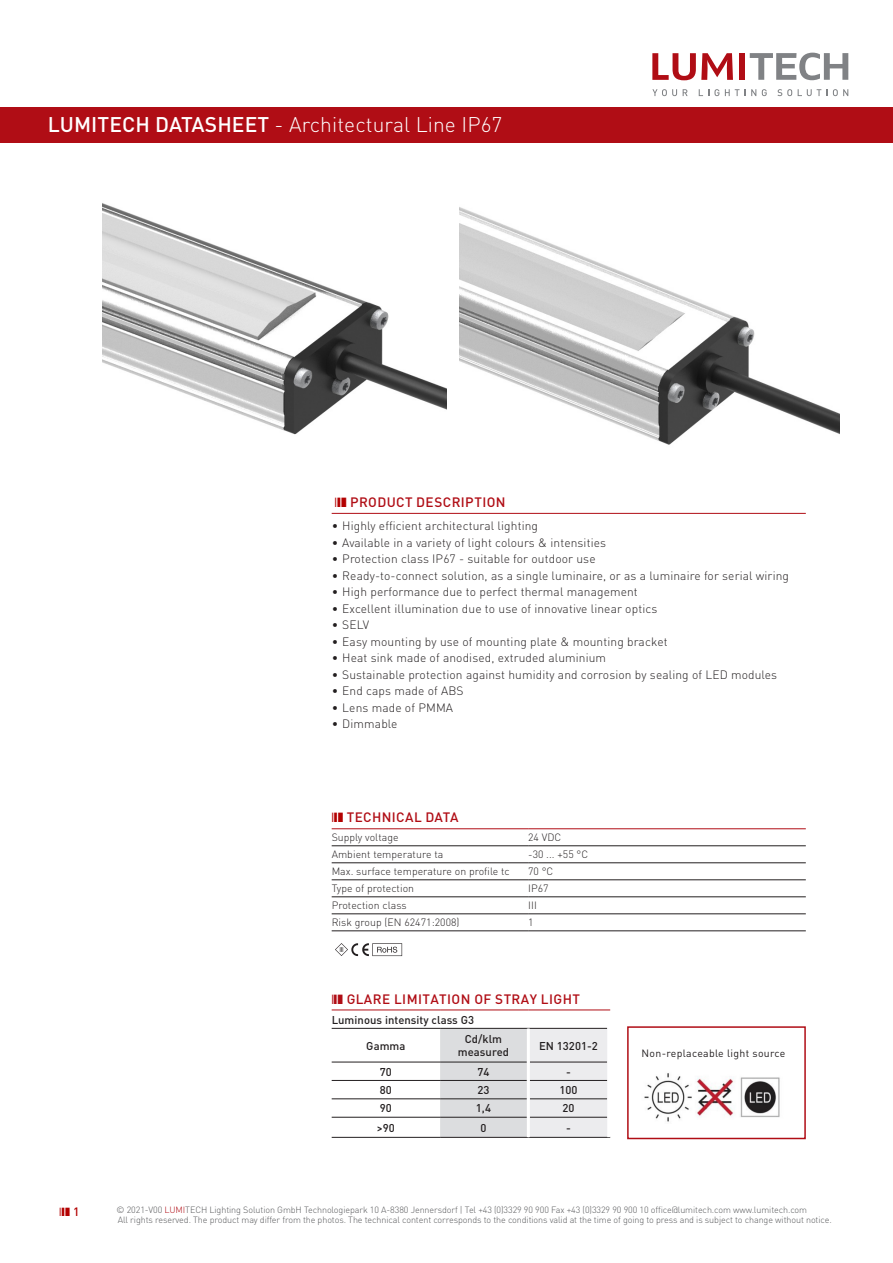
<style>
.page{position:relative;width:893px;height:1263px;background:#fff}
.page>*{position:absolute;margin:0;border:0;box-sizing:border-box;transform-origin:0 0}
.t1{font:300 21px "DIN Pro";letter-spacing:.005em;color:#fff}
.Katalog_Grundtext{font:500 13.5px "DIN Pro";letter-spacing:.03em;color:#b00d15}
.Absatzformat_1{font:500 13.5px "DIN Pro";letter-spacing:.03em;color:#b00d15}
.grouptext_title_firs{font:500 13.5px "DIN Pro";letter-spacing:.025em;color:#b00d15}
.t2{font:300 12px "DIN Pro";letter-spacing:.01em;color:#231f20}
.t3{font:500 12px "DIN Pro";color:#b30101}
.tbl_order_data_conte{font:500 11.25px "DIN Pro";letter-spacing:.005em;color:#231f20}
.TAB_medium_left-ali{font:500 11.25px "DIN Pro";letter-spacing:.005em;color:#231f20}
.tbl_technical_data_k{font:300 10.5px "DIN Pro";letter-spacing:.005em;color:#231f20}
.tbl_technical_data_c{font:300 10.5px "DIN Pro";letter-spacing:.005em;color:#231f20}
.Bullets{font:10.5px "DIN Pro";letter-spacing:.03em;color:#231f20}
.t4{font:300 9px/10.8px "DIN Pro";letter-spacing:-.01em;color:#57585a}
.s1{font-weight:500}
.s2{color:#b30101}
.s3{color:#b00d15}
</style>
<div class="page">
<div style="left:0;top:107px;width:893px;height:36px;background:#b00d15"></div>
<svg style="left:652px;top:89px;width:25px;height:7px"></svg>
<svg style="left:683px;top:89px;width:5px;height:7px"></svg>
<svg style="left:699px;top:89px;width:20px;height:7px"></svg>
<svg style="left:725px;top:89px;width:31px;height:7px"></svg>
<svg style="left:762px;top:89px;width:5px;height:7px"></svg>
<svg style="left:777px;top:89px;width:15px;height:7px"></svg>
<svg style="left:798px;top:89px;width:29px;height:7px"></svg>
<svg style="left:833px;top:89px;width:15px;height:7px"></svg>
<svg style="left:750px;top:53px;width:98px;height:27px"></svg>
<div style="left:739px;top:53px;width:6px;height:27px;background:#b00d15"></div>
<svg style="left:652px;top:53px;width:81px;height:27px"></svg>
<hr style="left:332px;top:513px;width:474px;height:1px;background:#b00d15">
<hr style="left:332px;top:845px;width:196px;height:1px;background:#231f20">
<hr style="left:332px;top:828px;width:196px;height:1px;background:#b00d15">
<hr style="left:528px;top:828px;width:278px;height:1px;background:#b00d15">
<hr style="left:528px;top:845px;width:278px;height:1px;background:#231f20">
<hr style="left:332px;top:862px;width:196px;height:1px;background:#231f20">
<hr style="left:528px;top:862px;width:278px;height:1px;background:#231f20">
<hr style="left:332px;top:879px;width:196px;height:1px;background:#231f20">
<hr style="left:528px;top:879px;width:278px;height:1px;background:#231f20">
<hr style="left:332px;top:896px;width:196px;height:1px;background:#231f20">
<hr style="left:528px;top:896px;width:278px;height:1px;background:#231f20">
<hr style="left:332px;top:913px;width:196px;height:1px;background:#231f20">
<hr style="left:332px;top:930px;width:196px;height:1px;background:#231f20">
<hr style="left:528px;top:913px;width:278px;height:1px;background:#231f20">
<hr style="left:528px;top:930px;width:278px;height:1px;background:#231f20">
<svg style="left:335px;top:943px;width:67px;height:13px"></svg>
<img style="left:459px;top:207px;width:381px;height:238px">
<img style="left:102px;top:203px;width:344px;height:232px">
<img style="left:644px;top:1073px;width:136px;height:49px">
<div style="left:627px;top:1026px;width:179px;height:113px;border:2px solid #b00d15"></div>
<svg style="left:440px;top:1029px;width:167px;height:108px;background:#e1e1e3"></svg>
<hr style="left:332px;top:1080px;width:108px;height:1px;background:#231f20">
<hr style="left:440px;top:1080px;width:87px;height:1px;background:#231f20">
<hr style="left:530px;top:1080px;width:77px;height:1px;background:#231f20">
<hr style="left:332px;top:1098px;width:108px;height:1px;background:#231f20">
<hr style="left:440px;top:1098px;width:87px;height:1px;background:#231f20">
<hr style="left:530px;top:1098px;width:77px;height:1px;background:#231f20">
<hr style="left:332px;top:1028px;width:108px;height:1px;background:#231f20">
<hr style="left:440px;top:1028px;width:88px;height:1px;background:#231f20">
<hr style="left:528px;top:1028px;width:79px;height:1px;background:#231f20">
<hr style="left:332px;top:1062px;width:108px;height:1px;background:#231f20">
<hr style="left:440px;top:1062px;width:87px;height:1px;background:#231f20">
<hr style="left:530px;top:1062px;width:77px;height:1px;background:#231f20">
<hr style="left:332px;top:1117px;width:108px;height:1px;background:#231f20">
<hr style="left:440px;top:1117px;width:87px;height:1px;background:#231f20">
<hr style="left:530px;top:1117px;width:77px;height:1px;background:#231f20">
<hr style="left:332px;top:1137px;width:108px;height:1px;background:#231f20">
<hr style="left:440px;top:1137px;width:88px;height:1px;background:#231f20">
<hr style="left:528px;top:1137px;width:82px;height:1px;background:#231f20">
<hr style="left:527px;top:1028px;width:3px;height:34px;background:#fff">
<hr style="left:527px;top:1062px;width:3px;height:18px;background:#fff">
<hr style="left:527px;top:1080px;width:3px;height:19px;background:#fff">
<hr style="left:527px;top:1099px;width:3px;height:18px;background:#fff">
<hr style="left:527px;top:1117px;width:3px;height:20px;background:#fff">
<hr style="left:332px;top:1009px;width:108px;height:1px;background:#b00d15">
<hr style="left:440px;top:1009px;width:88px;height:1px;background:#b00d15">
<hr style="left:528px;top:1009px;width:82px;height:1px;background:#b00d15">
<h1 class="t1" style="left:48px;top:110px;width:456px"><span class="s1">LUMITECH DATASHEET</span> - Architectural Line IP67</h1>
<p class="Absatzformat_1" style="left:335px;top:493px;width:172px"><span class="s2">❘❙❚</span> PRODUCT DESCRIPTION</p>
<p class="t2" style="left:332px;top:518px;width:208px">• Highly efficient architectural lighting</p>
<p class="t2" style="left:332px;top:534px;width:276px">• Available in a variety of light colours &amp; intensities</p>
<p class="t2" style="left:332px;top:551px;width:265px">• Protection class IP67 - suitable for outdoor use</p>
<p class="t2" style="left:332px;top:567px;width:459px">• Ready-to-connect solution, as a single luminaire, or as a luminaire for serial wiring</p>
<p class="t2" style="left:332px;top:584px;width:308px">• High performance due to perfect thermal management</p>
<p class="t2" style="left:332px;top:600px;width:327px">• Excellent illumination due to use of innovative linear optics</p>
<p class="t2" style="left:332px;top:617px;width:39px">• SELV</p>
<p class="t2" style="left:332px;top:633px;width:338px">• Easy mounting by use of mounting plate &amp; mounting bracket</p>
<p class="t2" style="left:332px;top:650px;width:276px">• Heat sink made of anodised, extruded aluminium</p>
<p class="t2" style="left:332px;top:666px;width:447px">• Sustainable protection against humidity and corrosion by sealing of LED modules</p>
<p class="t2" style="left:332px;top:683px;width:133px">• End caps made of ABS</p>
<p class="t2" style="left:332px;top:699px;width:123px">• Lens made of PMMA</p>
<p class="t2" style="left:332px;top:716px;width:67px">• Dimmable</p>
<p class="grouptext_title_firs" style="left:332px;top:808px;width:128px"><span class="s2">❘❙❚</span> TECHNICAL DATA</p>
<p class="tbl_technical_data_k" style="left:332px;top:830px;width:68px">Supply voltage</p>
<p class="tbl_technical_data_c" style="left:528px;top:830px;width:35px">24 VDC</p>
<p class="tbl_technical_data_k" style="left:332px;top:847px;width:113px">Ambient temperature ta</p>
<p class="tbl_technical_data_c" style="left:528px;top:847px;width:62px">-30 ... +55 °C</p>
<p class="tbl_technical_data_k" style="left:332px;top:864px;width:180px">Max. surface temperature on profile tc</p>
<p class="tbl_technical_data_c" style="left:528px;top:864px;width:27px">70 °C</p>
<p class="tbl_technical_data_k" style="left:332px;top:881px;width:84px">Type of protection</p>
<p class="tbl_technical_data_c" style="left:528px;top:881px;width:22px">IP67</p>
<p class="tbl_technical_data_k" style="left:332px;top:898px;width:77px">Protection class</p>
<p class="tbl_technical_data_c" style="left:528px;top:898px;width:10px">III</p>
<p class="tbl_technical_data_k" style="left:332px;top:915px;width:129px">Risk group (EN 62471:2008)</p>
<p class="tbl_technical_data_c" style="left:528px;top:915px;width:7px">1</p>
<p class="Katalog_Grundtext" style="left:332px;top:990px;width:250px">❘❙❚ GLARE LIMITATION OF STRAY LIGHT</p>
<p class="TAB_medium_left-ali" style="left:332px;top:1012px;width:144px">Luminous intensity class G3</p>
<p class="TAB_medium_left-ali" style="left:366px;top:1038px;width:41px">Gamma</p>
<p class="tbl_order_data_conte" style="left:465px;top:1031px;width:39px">Cd/klm</p>
<p class="tbl_order_data_conte" style="left:458px;top:1044px;width:53px">measured</p>
<p class="tbl_order_data_conte" style="left:539px;top:1038px;width:60px">EN 13201-2</p>
<p class="TAB_medium_left-ali" style="left:380px;top:1064px;width:14px">70</p>
<p class="tbl_order_data_conte" style="left:477px;top:1064px;width:14px">74</p>
<p class="tbl_order_data_conte" style="left:566px;top:1064px;width:6px">-</p>
<p class="TAB_medium_left-ali" style="left:380px;top:1082px;width:14px">80</p>
<p class="tbl_order_data_conte" style="left:477px;top:1082px;width:14px">23</p>
<p class="tbl_order_data_conte" style="left:559px;top:1082px;width:20px">100</p>
<p class="tbl_order_data_conte" style="left:380px;top:1100px;width:14px">90</p>
<p class="tbl_order_data_conte" style="left:476px;top:1100px;width:17px">1,4</p>
<p class="tbl_order_data_conte" style="left:562px;top:1100px;width:14px">20</p>
<p class="tbl_order_data_conte" style="left:377px;top:1120px;width:20px">&gt;90</p>
<p class="tbl_order_data_conte" style="left:480px;top:1120px;width:7px">0</p>
<p class="tbl_order_data_conte" style="left:566px;top:1120px;width:6px">-</p>
<p class="Bullets" style="left:642px;top:1046px;width:145px">Non-replaceable light source</p>
<p class="t3" style="left:60px;top:1204px;width:22px">❘❙❚ 1</p>
<p class="t4" style="left:117px;top:1203px;width:717px">© 2021-V00 <span class="s3">LUMI</span>TECH Lighting Solution GmbH Technologiepark 10 A-8380 Jennersdorf | Tel +43 (0)3329 90 900 Fax +43 (0)3329 90 900 10 office@lumitech.com www.lumitech.com<br>All rights reserved. The product may differ from the photos. The technical content corresponds to the conditions valid at the time of going to press and is subject to change without notice.</p>
</div>
